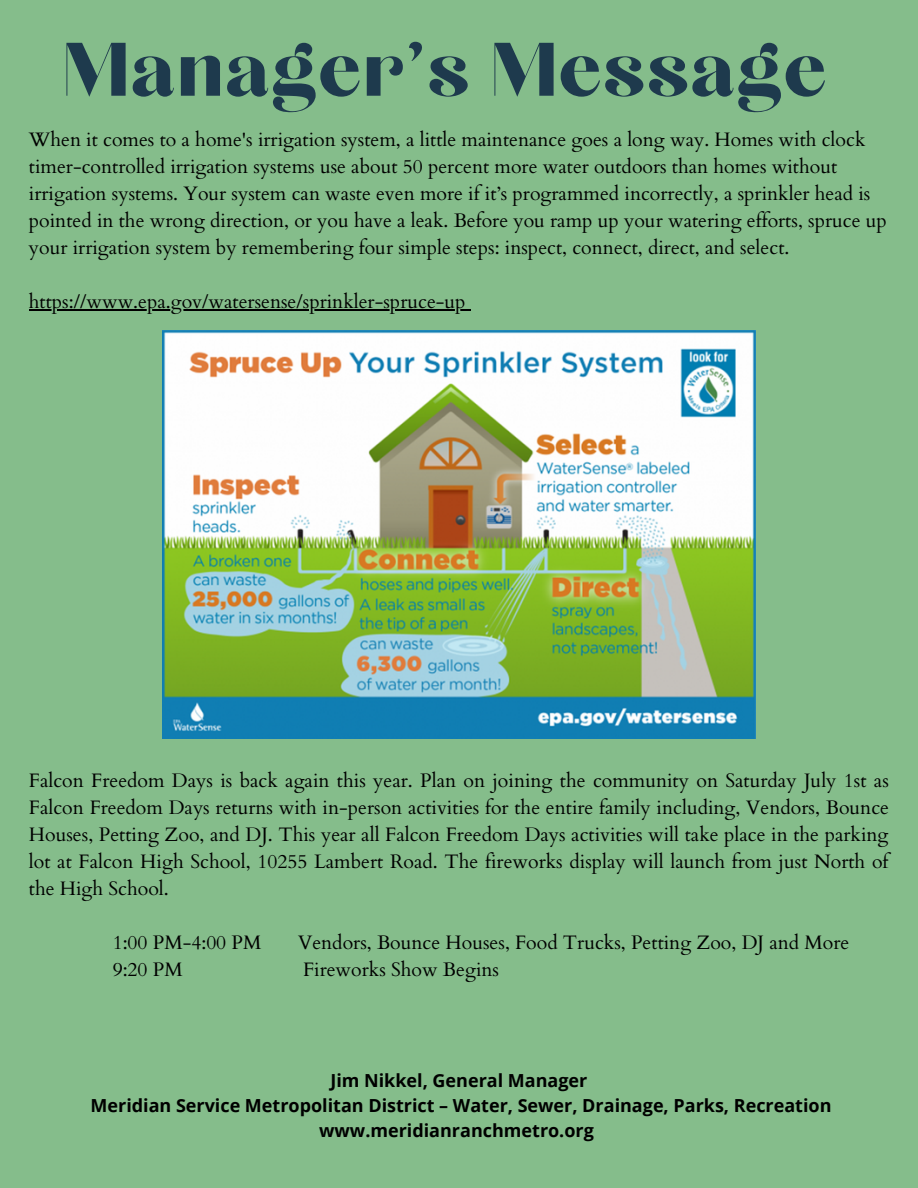
<style>
.page{position:relative;width:918px;height:1188px;background:#85bd8b}
.page>*{position:absolute;margin:0;border:0;box-sizing:border-box;transform-origin:0 0}
.t1{font:94.5px "Chloe";color:#1e3a4d}
.t2{font:19.5px/27px "Cardo";color:#000}
.t3{font:700 18px "Open Sans";color:#000}
</style>
<div class="page">
<img style="left:163px;top:330px;width:592px;height:409px">
<hr style="left:29px;top:309px;width:437px;height:1px;background:#000">
<p class="t1" style="left:62px;top:25px;width:767px">Manager's Message</p>
<p class="t2" style="left:29px;top:127px;width:860px">When it comes to a home's irrigation system, a little maintenance goes a long way. Homes with clock timer-controlled irrigation systems use about 50 percent more water outdoors than homes without irrigation systems. Your system can waste even more if it’s programmed incorrectly, a sprinkler head is pointed in the wrong direction, or you have a leak. Before you ramp up your watering efforts, spruce up your irrigation system by remembering four simple steps: inspect, connect, direct, and select.</p>
<p class="t2" style="left:29px;top:289px;width:438px">https://www.epa.gov/watersense/sprinkler-spruce-up</p>
<p class="t2" style="left:29px;top:768px;width:862px;text-align:justify">Falcon Freedom Days is back again this year. Plan on joining the community on Saturday July 1st as Falcon Freedom Days returns with in-person activities for the entire family including, Vendors, Bounce Houses, Petting Zoo, and DJ. This year all Falcon Freedom Days activities will take place in the parking lot at Falcon High School, 10255 Lambert Road. The fireworks display will launch from just North of the High School.</p>
<p class="t2" style="left:113px;top:930px;width:150px">1:00 PM-4:00 PM</p>
<p class="t2" style="left:298px;top:930px;width:553px">Vendors, Bounce Houses, Food Trucks, Petting Zoo, DJ and More</p>
<p class="t2" style="left:113px;top:957px;width:72px">9:20 PM</p>
<p class="t2" style="left:303px;top:957px;width:197px">Fireworks Show Begins</p>
<p class="t3" style="left:330px;top:1068px;width:258px">Jim Nikkel, General Manager</p>
<p class="t3" style="left:91px;top:1093px;width:742px">Meridian Service Metropolitan District – Water, Sewer, Drainage, Parks, Recreation</p>
<p class="t3" style="left:319px;top:1118px;width:276px">www.meridianranchmetro.org</p>
</div>
